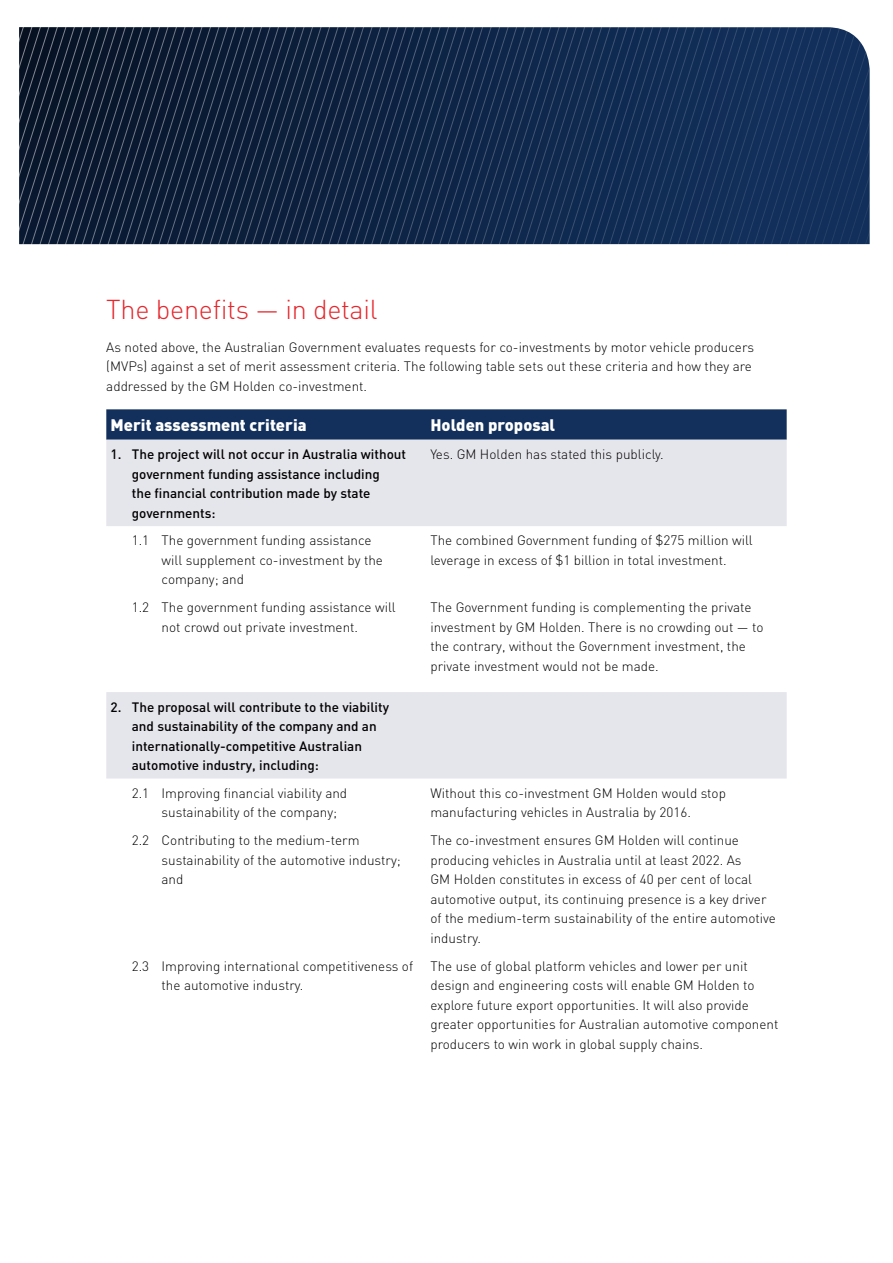
<style>
.page{position:relative;width:893px;height:1263px;background:#fff}
.page>*{position:absolute;margin:0;border:0;box-sizing:border-box;transform-origin:0 0}
.heading_2{font:300 27px "FFDIN";letter-spacing:-.01em;color:#e6282e}
.body_text{font:900 16.5px "FFDIN";color:#fff}
.body_text-2{font:300 13.5px/19.5px "FFDIN";color:#000}
.t1{font:500 13.5px/19.5px "FFDIN";color:#000}
</style>
<div class="page">
<svg style="left:21px;top:27px;width:9px;height:218px;background:#172336"></svg>
<svg style="left:30px;top:27px;width:8px;height:218px;background:#162336"></svg>
<svg style="left:38px;top:27px;width:9px;height:218px;background:#162336"></svg>
<svg style="left:47px;top:27px;width:8px;height:218px;background:#162337"></svg>
<svg style="left:55px;top:27px;width:9px;height:218px;background:#162337"></svg>
<svg style="left:64px;top:27px;width:8px;height:218px;background:#162337"></svg>
<svg style="left:72px;top:27px;width:9px;height:218px;background:#162338"></svg>
<svg style="left:81px;top:27px;width:8px;height:218px;background:#162438"></svg>
<svg style="left:89px;top:27px;width:9px;height:218px;background:#162439"></svg>
<svg style="left:98px;top:27px;width:8px;height:218px;background:#162439"></svg>
<svg style="left:106px;top:27px;width:9px;height:218px;background:#162439"></svg>
<svg style="left:115px;top:27px;width:8px;height:218px;background:#16243a"></svg>
<svg style="left:123px;top:27px;width:9px;height:218px;background:#16243a"></svg>
<svg style="left:132px;top:27px;width:8px;height:218px;background:#16243a"></svg>
<svg style="left:140px;top:27px;width:9px;height:218px;background:#16243b"></svg>
<svg style="left:149px;top:27px;width:8px;height:218px;background:#16253b"></svg>
<svg style="left:157px;top:27px;width:9px;height:218px;background:#16253c"></svg>
<svg style="left:166px;top:27px;width:8px;height:218px;background:#16253c"></svg>
<svg style="left:174px;top:27px;width:9px;height:218px;background:#15253d"></svg>
<svg style="left:183px;top:27px;width:8px;height:218px;background:#15253d"></svg>
<svg style="left:191px;top:27px;width:9px;height:218px;background:#15253d"></svg>
<svg style="left:200px;top:27px;width:8px;height:218px;background:#15253e"></svg>
<svg style="left:208px;top:27px;width:9px;height:218px;background:#15263e"></svg>
<svg style="left:217px;top:27px;width:8px;height:218px;background:#15263f"></svg>
<svg style="left:225px;top:27px;width:9px;height:218px;background:#15263f"></svg>
<svg style="left:234px;top:27px;width:8px;height:218px;background:#152640"></svg>
<svg style="left:242px;top:27px;width:9px;height:218px;background:#152640"></svg>
<svg style="left:251px;top:27px;width:8px;height:218px;background:#152641"></svg>
<svg style="left:259px;top:27px;width:9px;height:218px;background:#152741"></svg>
<svg style="left:268px;top:27px;width:8px;height:218px;background:#152742"></svg>
<svg style="left:276px;top:27px;width:9px;height:218px;background:#152742"></svg>
<svg style="left:285px;top:27px;width:8px;height:218px;background:#152743"></svg>
<svg style="left:293px;top:27px;width:9px;height:218px;background:#152843"></svg>
<svg style="left:302px;top:27px;width:8px;height:218px;background:#152844"></svg>
<svg style="left:310px;top:27px;width:9px;height:218px;background:#152844"></svg>
<svg style="left:319px;top:27px;width:8px;height:218px;background:#152845"></svg>
<svg style="left:327px;top:27px;width:9px;height:218px;background:#152845"></svg>
<svg style="left:336px;top:27px;width:8px;height:218px;background:#152946"></svg>
<svg style="left:344px;top:27px;width:9px;height:218px;background:#152946"></svg>
<svg style="left:353px;top:27px;width:8px;height:218px;background:#152947"></svg>
<svg style="left:361px;top:27px;width:9px;height:218px;background:#152947"></svg>
<svg style="left:370px;top:27px;width:8px;height:218px;background:#152948"></svg>
<svg style="left:378px;top:27px;width:9px;height:218px;background:#152a48"></svg>
<svg style="left:387px;top:27px;width:8px;height:218px;background:#152a49"></svg>
<svg style="left:395px;top:27px;width:9px;height:218px;background:#152a49"></svg>
<svg style="left:404px;top:27px;width:8px;height:218px;background:#152a4a"></svg>
<svg style="left:412px;top:27px;width:9px;height:218px;background:#152a4a"></svg>
<svg style="left:421px;top:27px;width:8px;height:218px;background:#152b4b"></svg>
<svg style="left:429px;top:27px;width:9px;height:218px;background:#152b4b"></svg>
<svg style="left:438px;top:27px;width:8px;height:218px;background:#152b4c"></svg>
<svg style="left:446px;top:27px;width:9px;height:218px;background:#152b4c"></svg>
<svg style="left:455px;top:27px;width:8px;height:218px;background:#152b4d"></svg>
<svg style="left:463px;top:27px;width:9px;height:218px;background:#152b4d"></svg>
<svg style="left:472px;top:27px;width:8px;height:218px;background:#152c4e"></svg>
<svg style="left:480px;top:27px;width:9px;height:218px;background:#152c4e"></svg>
<svg style="left:489px;top:27px;width:8px;height:218px;background:#152c4f"></svg>
<svg style="left:497px;top:27px;width:9px;height:218px;background:#152d4f"></svg>
<svg style="left:506px;top:27px;width:8px;height:218px;background:#152d50"></svg>
<svg style="left:514px;top:27px;width:9px;height:218px;background:#152d50"></svg>
<svg style="left:523px;top:27px;width:8px;height:218px;background:#152d51"></svg>
<svg style="left:531px;top:27px;width:9px;height:218px;background:#152d51"></svg>
<svg style="left:540px;top:27px;width:8px;height:218px;background:#152d51"></svg>
<svg style="left:548px;top:27px;width:9px;height:218px;background:#152e52"></svg>
<svg style="left:557px;top:27px;width:8px;height:218px;background:#152e52"></svg>
<svg style="left:565px;top:27px;width:9px;height:218px;background:#152e53"></svg>
<svg style="left:574px;top:27px;width:8px;height:218px;background:#152f53"></svg>
<svg style="left:582px;top:27px;width:9px;height:218px;background:#152f54"></svg>
<svg style="left:591px;top:27px;width:8px;height:218px;background:#152f54"></svg>
<svg style="left:599px;top:27px;width:9px;height:218px;background:#152f55"></svg>
<svg style="left:608px;top:27px;width:8px;height:218px;background:#152f55"></svg>
<svg style="left:616px;top:27px;width:9px;height:218px;background:#152f56"></svg>
<svg style="left:625px;top:27px;width:8px;height:218px;background:#152f56"></svg>
<svg style="left:633px;top:27px;width:9px;height:218px;background:#153056"></svg>
<svg style="left:642px;top:27px;width:8px;height:218px;background:#153057"></svg>
<svg style="left:650px;top:27px;width:9px;height:218px;background:#153057"></svg>
<svg style="left:659px;top:27px;width:8px;height:218px;background:#153158"></svg>
<svg style="left:667px;top:27px;width:9px;height:218px;background:#153158"></svg>
<svg style="left:676px;top:27px;width:8px;height:218px;background:#153159"></svg>
<svg style="left:684px;top:27px;width:9px;height:218px;background:#153159"></svg>
<svg style="left:693px;top:27px;width:8px;height:218px;background:#15315a"></svg>
<svg style="left:701px;top:27px;width:9px;height:218px;background:#15315a"></svg>
<svg style="left:710px;top:27px;width:8px;height:218px;background:#15315a"></svg>
<svg style="left:718px;top:27px;width:113px;height:218px;background:#15325c"></svg>
<svg style="left:831px;top:27px;width:39px;height:218px;background:#203c64"></svg>
<div style="left:106px;top:409px;width:681px;height:31px;background:#12305b"></div>
<svg style="left:106px;top:440px;width:681px;height:338px;fill:#e5e5ec"></svg>
<p class="heading_2" style="left:106px;top:293px;width:273px">The benefits — in detail</p>
<p class="body_text-2" style="left:106px;top:337px;width:649px">As noted above, the Australian Government evaluates requests for co‑investments by motor vehicle producers (MVPs) against a set of merit assessment criteria. The following table sets out these criteria and how they are addressed by the GM Holden co‑investment.</p>
<p class="body_text" style="left:111px;top:414px;width:198px">Merit assessment criteria</p>
<p class="body_text" style="left:430px;top:414px;width:126px">Holden proposal</p>
<p class="t1" style="left:132px;top:444px;width:276px;text-indent:-21px">1. The project will not occur in Australia without government funding assistance including<br>the financial contribution made by state governments:</p>
<p class="body_text-2" style="left:430px;top:444px;width:235px">Yes. GM Holden has stated this publicly.</p>
<p class="body_text-2" style="left:162px;top:531px;width:223px;text-indent:-30px">1.1 The government funding assistance will supplement co‑investment by the company; and</p>
<p class="body_text-2" style="left:430px;top:531px;width:324px">The combined Government funding of $275 million will leverage in excess of $1 billion in total investment.</p>
<p class="body_text-2" style="left:132px;top:598px;width:265px;text-align:center">1.2 The government funding assistance will not crowd out private investment.</p>
<p class="body_text-2" style="left:430px;top:598px;width:335px">The Government funding is complementing the private investment by GM Holden. There is no crowding out — to the contrary, without the Government investment, the private investment would not be made.</p>
<p class="t1" style="left:132px;top:697px;width:259px;text-indent:-21px">2. The proposal will contribute to the viability and sustainability of the company and an internationally‑competitive Australian automotive industry, including:</p>
<p class="body_text-2" style="left:162px;top:783px;width:187px;text-indent:-30px">2.1 Improving financial viability and sustainability of the company;</p>
<p class="body_text-2" style="left:430px;top:783px;width:297px">Without this co‑investment GM Holden would stop manufacturing vehicles in Australia by 2016.</p>
<p class="body_text-2" style="left:162px;top:830px;width:241px;text-indent:-30px">2.2 Contributing to the medium-term sustainability of the automotive industry; and</p>
<p class="body_text-2" style="left:430px;top:830px;width:347px">The co‑investment ensures GM Holden will continue producing vehicles in Australia until at least 2022. As<br>GM Holden constitutes in excess of 40 per cent of local automotive output, its continuing presence is a key driver of the medium-term sustainability of the entire automotive industry.</p>
<p class="body_text-2" style="left:162px;top:956px;width:253px;text-indent:-30px">2.3 Improving international competitiveness of the automotive industry.</p>
<p class="body_text-2" style="left:430px;top:956px;width:350px">The use of global platform vehicles and lower per unit design and engineering costs will enable GM Holden to explore future export opportunities. It will also provide greater opportunities for Australian automotive component producers to win work in global supply chains.</p>
</div>
